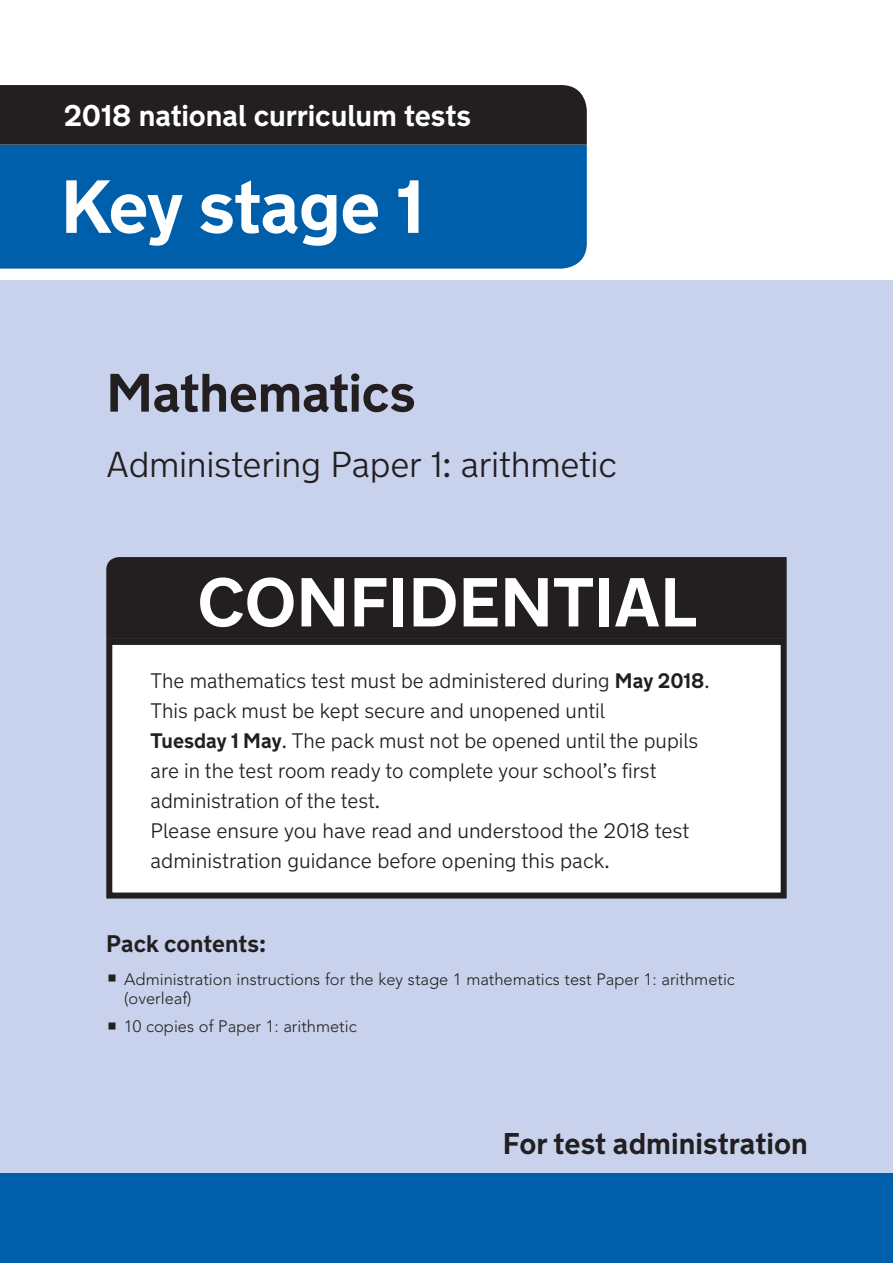
<style>
.page{position:relative;width:893px;height:1263px;background:#fff}
.page>*{position:absolute;margin:0;border:0;box-sizing:border-box;transform-origin:0 0}
.KeyStage{font:700 75px "New Transport";letter-spacing:-.015em;color:#fff}
.CONFIDENTIAL_MATERIA{font:700 69px "New Transport";color:#fff}
.Full_Test_Title{font:700 54px "New Transport";letter-spacing:-.01em;color:#231f20}
.Full_Test_Title-2{font:300 36px "New Transport";letter-spacing:-.01em;color:#231f20}
.National_Curriculum{font:700 30px "New Transport";letter-spacing:-.005em;color:#fff}
.For_test_administrat{font:700 30px "New Transport";color:#231f20}
.Test_date{font:700 24px "New Transport";color:#231f20}
.Test_Instruction{font:300 21px/30px "New Transport";color:#231f20}
.t1{font:300 16.5px/19.5px "Avenir LT Std";color:#231f20}
.s1{font-weight:700}
</style>
<div class="page">
<div style="left:0;top:281px;width:893px;height:893px;background:#c8d2ec"></div>
<div style="left:0;top:1174px;width:893px;height:89px;background:#005faa"></div>
<div style="left:0;top:145px;width:587px;height:124px;background:#005faa"></div>
<div style="left:0;top:85px;width:587px;height:60px;background:#231f20"></div>
<div style="left:109px;top:642px;width:675px;height:253px;background:#fff"></div>
<div style="left:106px;top:639px;width:681px;height:259px;border:6px solid #231f20"></div>
<div style="left:106px;top:557px;width:681px;height:82px;background:#231f20"></div>
<p class="National_Curriculum" style="left:64px;top:97px;width:409px">2018 national curriculum tests</p>
<p class="KeyStage" style="left:61px;top:159px;width:365px">Key stage 1</p>
<p class="Full_Test_Title" style="left:106px;top:359px;width:311px">Mathematics</p>
<p class="Full_Test_Title-2" style="left:106px;top:442px;width:512px">Administering Paper 1: arithmetic</p>
<p class="CONFIDENTIAL_MATERIA" style="left:197px;top:559px;width:501px">CONFIDENTIAL</p>
<p class="Test_Instruction" style="left:151px;top:666px;width:561px">The mathematics test must be administered during <span class="s1">May 2018</span>.<br>This pack must be kept secure and unopened until<br><span class="s1">Tuesday 1 May</span>. The pack must not be opened until the pupils are in the test room ready to complete your school’s first administration of the test.<br>Please ensure you have read and understood the 2018 test administration guidance before opening this pack.</p>
<p class="Test_date" style="left:106px;top:929px;width:161px">Pack contents:</p>
<p class="t1" style="left:124px;top:969px;width:612px">Administration instructions for the key stage 1 mathematics test Paper 1: arithmetic (overleaf)</p>
<p class="t1" style="left:124px;top:1017px;width:234px">10 copies of Paper 1: arithmetic</p>
<p class="For_test_administrat" style="left:503px;top:1125px;width:307px">For test administration</p>
</div>
